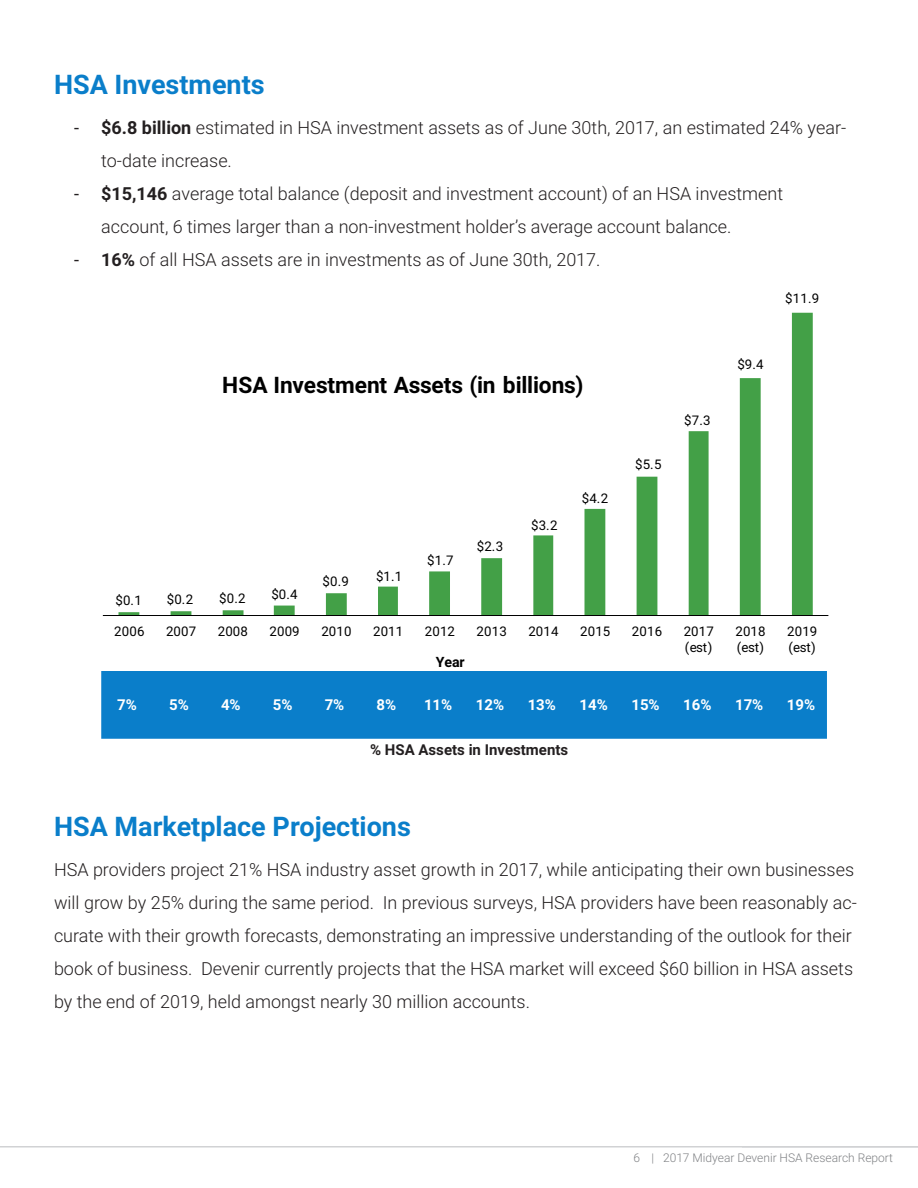
<style>
.page{position:relative;width:918px;height:1188px;background:#fff}
.page>*{position:absolute;margin:0;border:0;box-sizing:border-box;transform-origin:0 0}
.t1{font:700 27px "Roboto";color:#0a7eca}
.t2{font:700 22.8px "Roboto";letter-spacing:-.005em;color:#000}
.t3{font:300 18px/33px "Roboto";color:#231f20}
.t4{font:700 15px "Roboto";color:#fff}
.t5{font:700 15px "Roboto";color:#231f20}
.t6{font:700 14.25px "Roboto";color:#000}
.t7{font:13.2px/15.9px "Roboto";letter-spacing:.01em;color:#000}
.t8{font:300 12px "Roboto";color:#808285}
.s1{font-weight:400}
.s2{font-weight:700}
</style>
<div class="page">
<hr style="left:0;top:1146px;width:918px;height:2px;background:#d1d2d4">
<div style="left:101px;top:671px;width:726px;height:68px;background:#0a7eca"></div>
<svg style="left:119px;top:313px;width:694px;height:302px"></svg>
<hr style="left:103px;top:615px;width:725px;height:1px;background:#000">
<p class="t1" style="left:54px;top:65px;width:212px">HSA Investments</p>
<p class="t3" style="left:101px;top:111px;width:747px;text-indent:-27px"><span class="s1">-</span> <span class="s2">$6.8 billion</span> estimated in HSA investment assets as of June 30th, 2017, an estimated 24% year&shy;to-date increase.</p>
<p class="t3" style="left:101px;top:177px;width:683px;text-indent:-27px"><span class="s1">-</span> <span class="s2">$15,146</span> average total balance (deposit and investment account) of an HSA investment account, 6 times larger than a non-investment holder’s average account balance.</p>
<p class="t3" style="left:74px;top:243px;width:528px"><span class="s1">-</span> <span class="s2">16%</span> of all HSA assets are in investments as of June 30th, 2017.</p>
<p class="t2" style="left:222px;top:369px;width:363px">HSA Investment Assets (in billions)</p>
<p class="t7" style="left:115px;top:592px;width:28px">$0.1</p>
<p class="t7" style="left:167px;top:591px;width:28px">$0.2</p>
<p class="t7" style="left:219px;top:589px;width:28px">$0.2</p>
<p class="t7" style="left:271px;top:586px;width:28px">$0.4</p>
<p class="t7" style="left:323px;top:573px;width:28px">$0.9</p>
<p class="t7" style="left:376px;top:567px;width:28px">$1.1</p>
<p class="t7" style="left:427px;top:552px;width:28px">$1.7</p>
<p class="t7" style="left:477px;top:538px;width:28px">$2.3</p>
<p class="t7" style="left:531px;top:517px;width:28px">$3.2</p>
<p class="t7" style="left:582px;top:490px;width:28px">$4.2</p>
<p class="t7" style="left:635px;top:456px;width:28px">$5.5</p>
<p class="t7" style="left:684px;top:412px;width:28px">$7.3</p>
<p class="t7" style="left:737px;top:356px;width:28px">$9.4</p>
<p class="t7" style="left:785px;top:290px;width:35px">$11.9</p>
<p class="t7" style="left:114px;top:623px;width:32px">2006</p>
<p class="t7" style="left:166px;top:623px;width:32px">2007</p>
<p class="t7" style="left:218px;top:623px;width:32px">2008</p>
<p class="t7" style="left:270px;top:623px;width:32px">2009</p>
<p class="t7" style="left:321px;top:623px;width:32px">2010</p>
<p class="t7" style="left:373px;top:623px;width:32px">2011</p>
<p class="t7" style="left:425px;top:623px;width:32px">2012</p>
<p class="t7" style="left:477px;top:623px;width:32px">2013</p>
<p class="t7" style="left:528px;top:623px;width:32px">2014</p>
<p class="t7" style="left:580px;top:623px;width:32px">2015</p>
<p class="t7" style="left:632px;top:623px;width:32px">2016</p>
<p class="t7" style="left:684px;top:623px;width:32px">2017 (est)</p>
<p class="t7" style="left:735px;top:623px;width:32px">2018 (est)</p>
<p class="t7" style="left:787px;top:623px;width:32px">2019 (est)</p>
<p class="t6" style="left:436px;top:652px;width:30px">Year</p>
<p class="t4" style="left:117px;top:695px;width:21px">7%</p>
<p class="t4" style="left:169px;top:695px;width:21px">5%</p>
<p class="t4" style="left:221px;top:695px;width:21px">4%</p>
<p class="t4" style="left:273px;top:695px;width:21px">5%</p>
<p class="t4" style="left:325px;top:695px;width:21px">7%</p>
<p class="t4" style="left:377px;top:695px;width:21px">8%</p>
<p class="t4" style="left:424px;top:695px;width:30px">11%</p>
<p class="t4" style="left:476px;top:695px;width:30px">12%</p>
<p class="t4" style="left:528px;top:695px;width:30px">13%</p>
<p class="t4" style="left:580px;top:695px;width:30px">14%</p>
<p class="t4" style="left:631px;top:695px;width:30px">15%</p>
<p class="t4" style="left:683px;top:695px;width:30px">16%</p>
<p class="t4" style="left:735px;top:695px;width:30px">17%</p>
<p class="t4" style="left:787px;top:695px;width:30px">19%</p>
<p class="t5" style="left:370px;top:739px;width:200px">% HSA Assets in Investments</p>
<p class="t1" style="left:54px;top:807px;width:358px">HSA Marketplace Projections</p>
<p class="t3" style="left:54px;top:853px;width:804px">HSA providers project 21% HSA industry asset growth in 2017, while anticipating their own businesses will grow by 25% during the same period. In previous surveys, HSA providers have been reasonably ac&shy;curate with their growth forecasts, demonstrating an impressive understanding of the outlook for their book of business. Devenir currently projects that the HSA market will exceed $60 billion in HSA assets by the end of 2019, held amongst nearly 30 million accounts.</p>
<p class="t8" style="left:633px;top:1150px;width:261px">6 | 2017 Midyear Devenir HSA Research Report</p>
</div>
